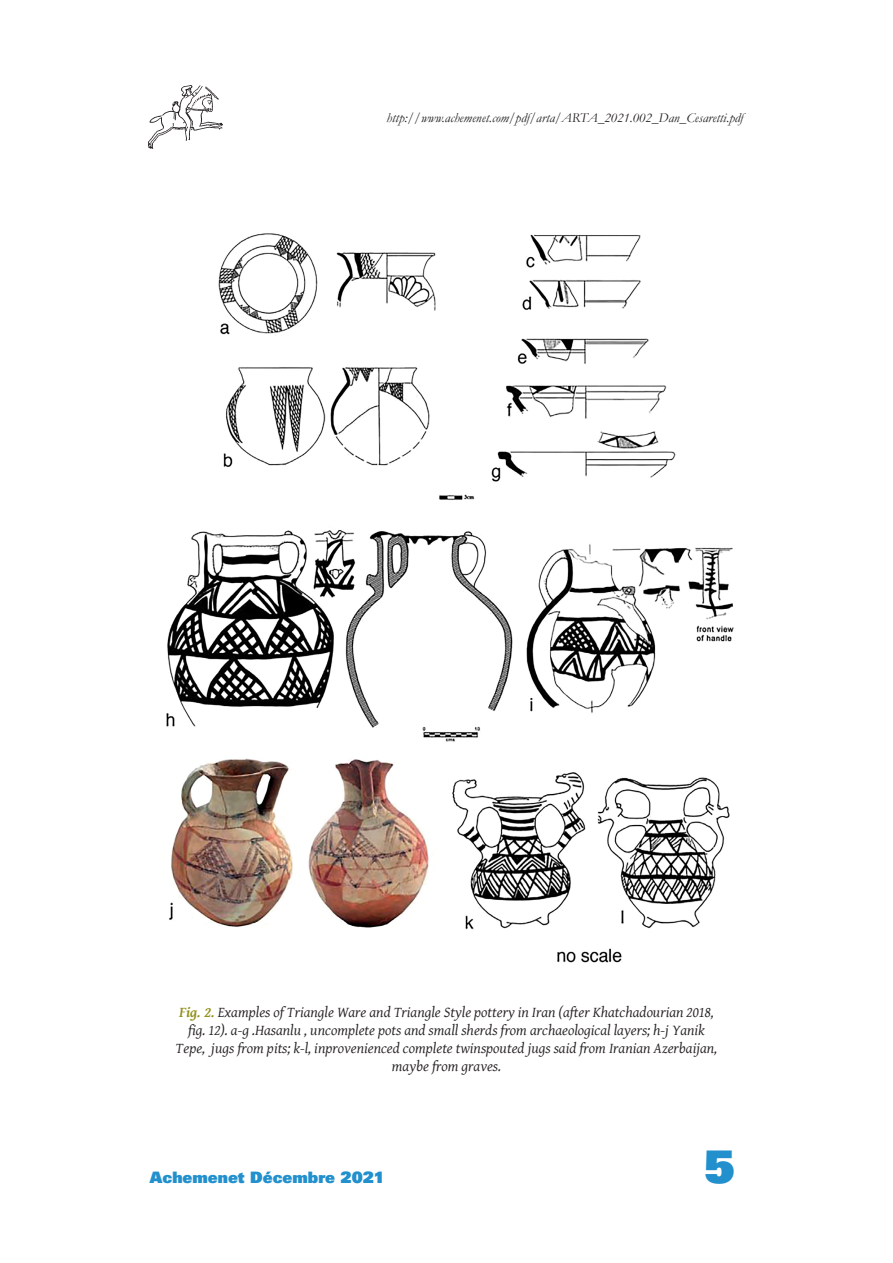
<style>
.page{position:relative;width:893px;height:1263px;background:#fff}
.page>*{position:absolute;margin:0;border:0;box-sizing:border-box;transform-origin:0 0}
.t1{font:45px "Univers LT Std X Black";color:#2290cd}
.t2{font:15.75px "Univers LT Std X Black";color:#2290cd}
.Légendes_figures{font:italic 15px/18px "Gentium Basic";color:#231f20;text-align:center}
.t3{font:italic 13.5px "Garamond";color:#231f20}
.s1{font-weight:700;color:#92911b}
</style>
<div class="page">
<img style="left:149px;top:85px;width:73px;height:64px">
<img style="left:166px;top:233px;width:568px;height:730px">
<p class="t3" style="left:386px;top:108px;width:358px">http://www.achemenet.com/pdf/arta/ARTA_2021.002_Dan_Cesaretti.pdf</p>
<p class="Légendes_figures" style="left:176px;top:1002px;width:543px"><span class="s1">Fig. 2.</span> Examples of Triangle Ware and Triangle Style pottery in Iran (after Khatchadourian 2018, fig. 12). a-g .Hasanlu , uncomplete pots and small sherds from archaeological layers; h-j Yanik Tepe, jugs from pits; k-l, inprovenienced complete twinspouted jugs said from Iranian Azerbaijan, maybe from graves.</p>
<p class="t2" style="left:150px;top:1167px;width:237px">Achemenet Décembre 2021</p>
<h1 class="t1" style="left:704px;top:1137px;width:33px">5</h1>
</div>
